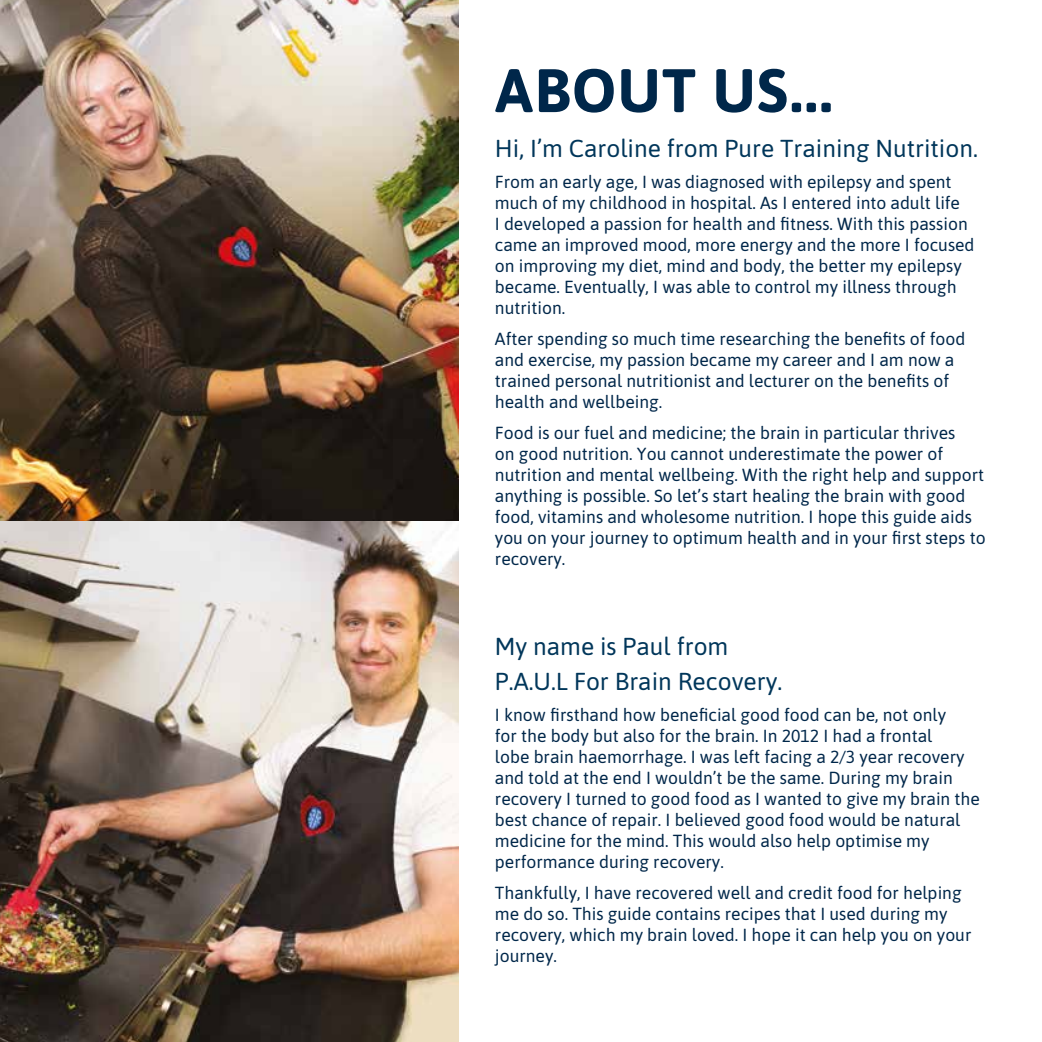
<style>
.page{position:relative;width:1042px;height:1042px;background:#fff}
.page>*{position:absolute;margin:0;border:0;box-sizing:border-box;transform-origin:0 0}
.t1{font:700 61.25px "Asap";letter-spacing:.02em;color:#00274a}
.t2{font:24.5px/35px "Asap";color:#00365a}
.t3{font:17.5px/21px "Asap";color:#00274a}
</style>
<div class="page">
<img style="left:0;top:0;width:458px;height:1042px">
<h1 class="t1" style="left:495px;top:47px;width:338px">ABOUT US...</h1>
<h2 class="t2" style="left:495px;top:130px;width:484px">Hi, I’m Caroline from Pure Training Nutrition.</h2>
<p class="t3" style="left:495px;top:170px;width:481px">From an early age, I was diagnosed with epilepsy and spent much of my childhood in hospital. As I entered into adult life<br>I developed a passion for health and fitness. With this passion came an improved mood, more energy and the more I focused on improving my diet, mind and body, the better my epilepsy became. Eventually, I was able to control my illness through nutrition.</p>
<p class="t3" style="left:495px;top:327px;width:472px">After spending so much time researching the benefits of food and exercise, my passion became my career and I am now a trained personal nutritionist and lecturer on the benefits of health and wellbeing.</p>
<p class="t3" style="left:495px;top:421px;width:492px">Food is our fuel and medicine; the brain in particular thrives<br>on good nutrition. You cannot underestimate the power of nutrition and mental wellbeing. With the right help and support anything is possible. So let’s start healing the brain with good food, vitamins and wholesome nutrition. I hope this guide aids you on your journey to optimum health and in your first steps to recovery.</p>
<h2 class="t2" style="left:495px;top:627px;width:289px">My name is Paul from<br>P.A.U.L For Brain Recovery.</h2>
<p class="t3" style="left:495px;top:703px;width:486px">I know firsthand how beneficial good food can be, not only<br>for the body but also for the brain. In 2012 I had a frontal<br>lobe brain haemorrhage. I was left facing a 2/3 year recovery and told at the end I wouldn’t be the same. During my brain recovery I turned to good food as I wanted to give my brain the best chance of repair. I believed good food would be natural medicine for the mind. This would also help optimise my performance during recovery.</p>
<p class="t3" style="left:495px;top:881px;width:478px">Thankfully, I have recovered well and credit food for helping me do so. This guide contains recipes that I used during my recovery, which my brain loved. I hope it can help you on your journey.</p>
</div>
